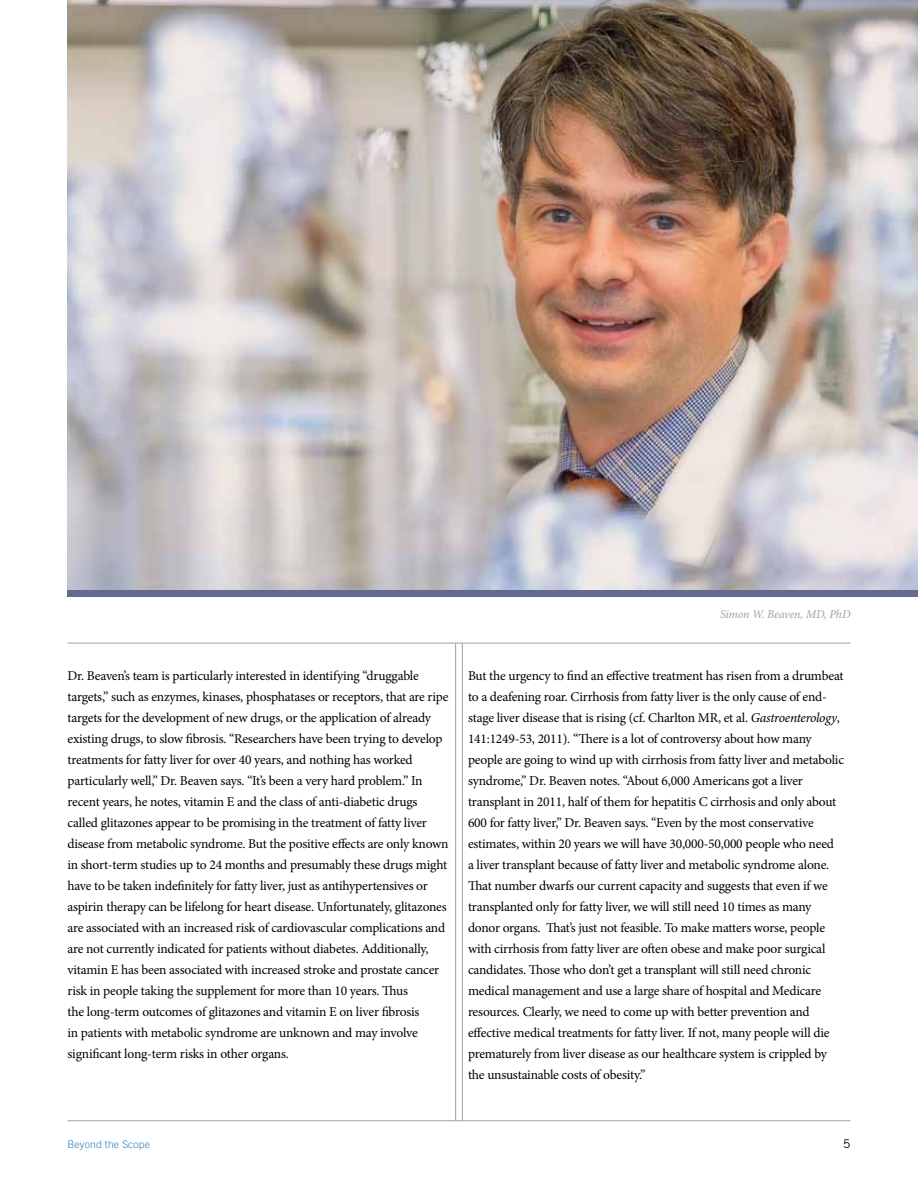
<style>
.page{position:relative;width:918px;height:1188px;background:#fff}
.page>*{position:absolute;margin:0;border:0;box-sizing:border-box;transform-origin:0 0}
.TradeGothicBody{font:13.5px/21px "Minion Pro";letter-spacing:-.02em;color:#000}
.Photo_caption{font:italic 12px "Minion Pro";letter-spacing:-.015em;color:#a2a19d}
.t1{font:12px "Trade Gothic";color:#000}
.t2{font:300 10.5px "Trade Gothic";letter-spacing:.01em;color:#3284bf}
.s1{font-style:italic}
</style>
<div class="page">
<img style="left:68px;top:0;width:850px;height:591px">
<div style="left:68px;top:591px;width:850px;height:6px;background:#646a8d"></div>
<hr style="left:68px;top:1120px;width:782px;height:1px;background:#a2a19d">
<hr style="left:455px;top:643px;width:1px;height:478px;background:#a2a19d">
<hr style="left:462px;top:643px;width:1px;height:478px;background:#a2a19d">
<hr style="left:68px;top:643px;width:782px;height:1px;background:#a2a19d">
<p class="Photo_caption" style="left:720px;top:606px;width:132px">Simon W. Beaven, MD, PhD</p>
<p class="TradeGothicBody" style="left:68px;top:665px;width:383px">Dr. Beaven’s team is particularly interested in identifying “druggable targets,” such as enzymes, kinases, phosphatases or receptors, that are ripe targets for the development of new drugs, or the application of already existing drugs, to slow fibrosis. “Researchers have been trying to develop treatments for fatty liver for over 40 years, and nothing has worked particularly well,” Dr. Beaven says. “It’s been a very hard problem.” In recent years, he notes, vitamin E and the class of anti-diabetic drugs called glitazones appear to be promising in the treatment of fatty liver disease from metabolic syndrome. But the positive effects are only known in short-term studies up to 24 months and presumably these drugs might have to be taken indefinitely for fatty liver, just as antihypertensives or aspirin therapy can be lifelong for heart disease. Unfortunately, glitazones are associated with an increased risk of cardiovascular complications and are not currently indicated for patients without diabetes. Additionally, vitamin E has been associated with increased stroke and prostate cancer risk in people taking the supplement for more than 10 years. Thus<br>the long-term outcomes of glitazones and vitamin E on liver fibrosis<br>in patients with metabolic syndrome are unknown and may involve significant long-term risks in other organs.</p>
<p class="TradeGothicBody" style="left:468px;top:665px;width:378px">But the urgency to find an effective treatment has risen from a drumbeat to a deafening roar. Cirrhosis from fatty liver is the only cause of end&shy;stage liver disease that is rising (cf. Charlton MR, et al. <span class="s1">Gastroenterology</span>, 141:1249-53, 2011). “There is a lot of controversy about how many people are going to wind up with cirrhosis from fatty liver and metabolic syndrome,” Dr. Beaven notes. “About 6,000 Americans got a liver transplant in 2011, half of them for hepatitis C cirrhosis and only about 600 for fatty liver,” Dr. Beaven says. “Even by the most conservative estimates, within 20 years we will have 30,000-50,000 people who need<br>a liver transplant because of fatty liver and metabolic syndrome alone.<br>That number dwarfs our current capacity and suggests that even if we transplanted only for fatty liver, we will still need 10 times as many donor organs. That’s just not feasible. To make matters worse, people with cirrhosis from fatty liver are often obese and make poor surgical candidates. Those who don’t get a transplant will still need chronic medical management and use a large share of hospital and Medicare resources. Clearly, we need to come up with better prevention and effective medical treatments for fatty liver. If not, many people will die prematurely from liver disease as our healthcare system is crippled by the unsustainable costs of obesity.”</p>
<p class="t2" style="left:68px;top:1138px;width:84px">Beyond the Scope</p>
<p class="t1" style="left:843px;top:1136px;width:9px">5</p>
</div>
